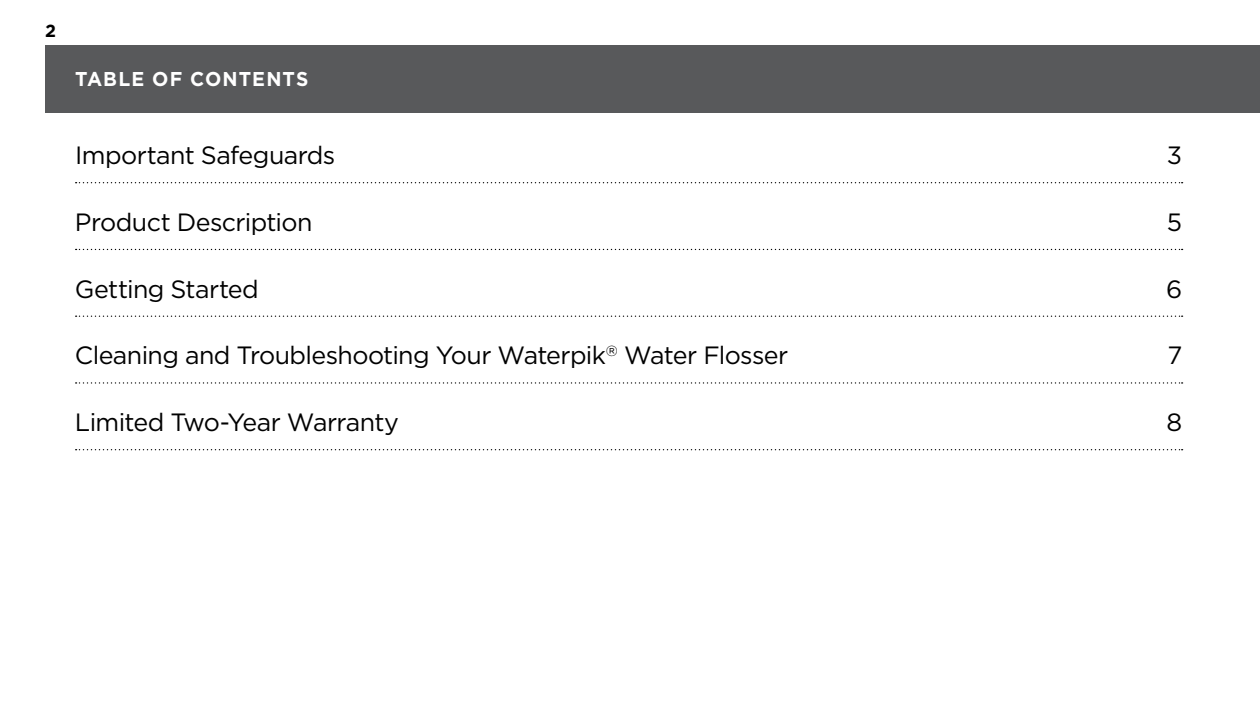
<style>
.page{position:relative;width:1260px;height:720px;background:#fff}
.page>*{position:absolute;margin:0;border:0;box-sizing:border-box;transform-origin:0 0}
.t1{font:25px "Gotham";letter-spacing:-.025em;color:#000}
.t2{font:700 20px "Gotham";letter-spacing:.055em;color:#fff;scale:.96 1}
.t3{font:700 17.5px "Gotham";color:#000}
</style>
<div class="page">
<div style="left:45px;top:45px;width:1215px;height:67px;background:#58595b"></div>
<svg style="left:76px;top:182px;width:1107px;height:1px"></svg>
<svg style="left:76px;top:249px;width:1107px;height:1px"></svg>
<svg style="left:76px;top:316px;width:1107px;height:1px"></svg>
<svg style="left:76px;top:382px;width:1107px;height:2px"></svg>
<svg style="left:76px;top:449px;width:1107px;height:1px"></svg>
<p class="t3" style="left:45px;top:21px;width:12px">2</p>
<p class="t2" style="left:75px;top:67px;width:245px">TABLE OF CONTENTS</p>
<p class="t1" style="left:75px;top:141px;width:262px">Important Safeguards</p>
<p class="t1" style="left:1167px;top:141px;width:17px">3</p>
<p class="t1" style="left:75px;top:208px;width:239px">Product Description</p>
<p class="t1" style="left:1167px;top:208px;width:17px">5</p>
<p class="t1" style="left:75px;top:275px;width:185px">Getting Started</p>
<p class="t1" style="left:1166px;top:275px;width:18px">6</p>
<p class="t1" style="left:75px;top:342px;width:715px">Cleaning and Troubleshooting Your Waterpik<sup>®</sup> Water Flosser</p>
<p class="t1" style="left:1167px;top:342px;width:16px">7</p>
<p class="t1" style="left:75px;top:408px;width:326px">Limited Two-Year Warranty</p>
<p class="t1" style="left:1167px;top:408px;width:17px">8</p>
</div>
